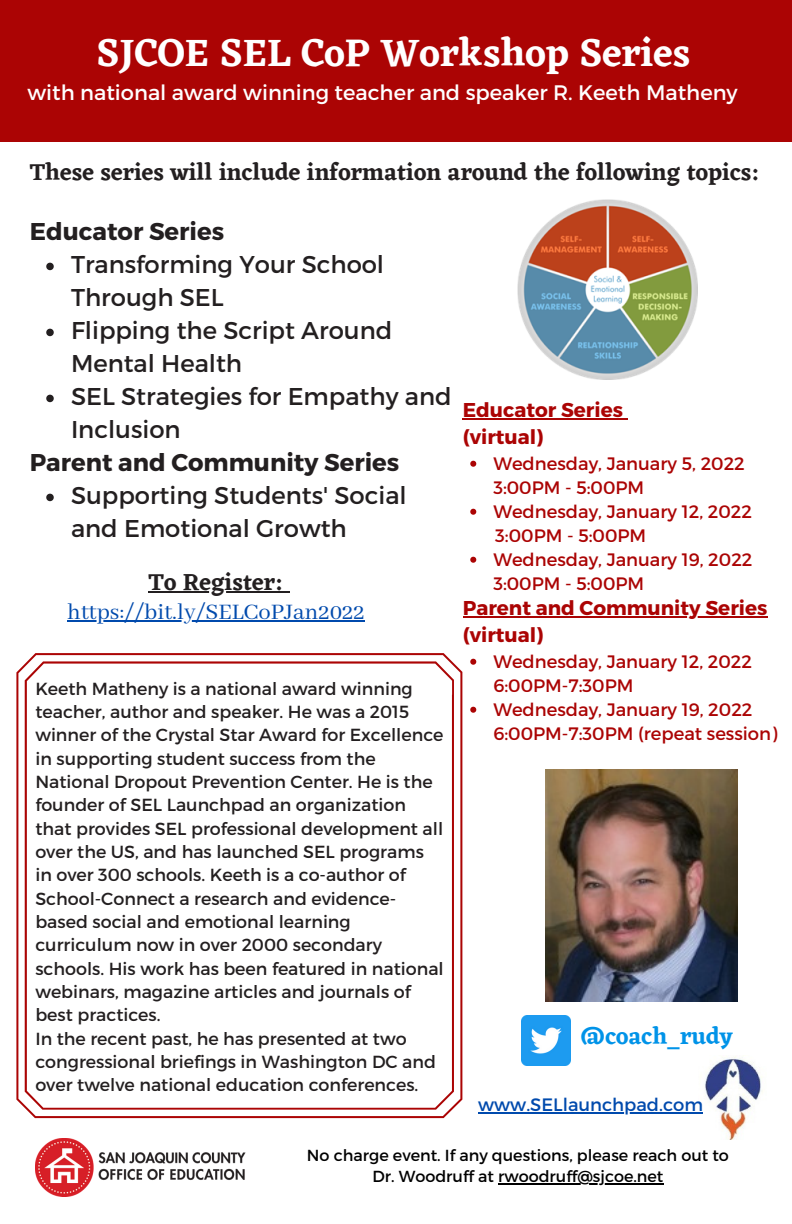
<style>
.page{position:relative;width:792px;height:1224px;background:#fff}
.page>*{position:absolute;margin:0;border:0;box-sizing:border-box;transform-origin:0 0}
.t1{font:600 39.8px "Eczar";color:#fff}
.t2{font:24.6px "Abhaya Libre";color:#004aad}
.t3{font:24.2px/33px "Montserrat";color:#231f20}
.t4{font:700 24.2px "Montserrat";color:#231f20}
.t5{font:600 24px "Eczar";color:#231f20}
.t6{font:600 24px "Eczar";color:#0093e8}
.t7{font:21px "Montserrat";color:#fff}
.t8{font:700 20px "Montserrat";color:#ab0404}
.t9{font:18px/24px "Montserrat";color:#ab0404}
.t10{font:18px "Montserrat";color:#004aad}
.t11{font:17.4px/23.4px "Montserrat";color:#231f20}
.t12{font:16px/21.4px "Montserrat";color:#000;text-align:center}
</style>
<div class="page">
<div style="left:0;top:0;width:792px;height:141px;background:#ab0404"></div>
<img style="left:35px;top:1138px;width:210px;height:59px">
<img style="left:698px;top:1056px;width:65px;height:83px">
<img style="left:546px;top:769px;width:192px;height:233px">
<img style="left:521px;top:1016px;width:50px;height:49px">
<svg style="left:16px;top:653px;width:446px;height:465px"></svg>
<img style="left:518px;top:199px;width:180px;height:180px">
<svg style="left:46px;top:263px;width:8px;height:7px"></svg>
<svg style="left:46px;top:329px;width:8px;height:7px"></svg>
<svg style="left:46px;top:395px;width:8px;height:7px"></svg>
<svg style="left:46px;top:494px;width:8px;height:7px"></svg>
<hr style="left:149px;top:591px;width:34px;height:2px;background:#231f20">
<hr style="left:183px;top:591px;width:101px;height:2px;background:#231f20">
<svg style="left:284px;top:591px;width:6px;height:2px"></svg>
<hr style="left:478px;top:1113px;width:225px;height:1px;background:#004aad">
<hr style="left:67px;top:620px;width:298px;height:2px;background:#004aad">
<svg style="left:470px;top:461px;width:6px;height:6px"></svg>
<svg style="left:470px;top:509px;width:6px;height:6px"></svg>
<svg style="left:470px;top:557px;width:6px;height:6px"></svg>
<svg style="left:470px;top:659px;width:6px;height:6px"></svg>
<svg style="left:470px;top:707px;width:6px;height:6px"></svg>
<hr style="left:463px;top:419px;width:160px;height:1px;background:#ab0404">
<hr style="left:463px;top:617px;width:304px;height:1px;background:#ab0404">
<hr style="left:498px;top:1183px;width:165px;height:2px;background:#000">
<p class="t1" style="left:96px;top:29px;width:595px">SJCOE SEL CoP Workshop Series</p>
<p class="t7" style="left:27px;top:78px;width:712px">with national award winning teacher and speaker R. Keeth Matheny</p>
<p class="t5" style="left:30px;top:158px;width:732px">These series will include information around the following topics:</p>
<p class="t4" style="left:30px;top:216px;width:196px">Educator Series</p>
<p class="t3" style="left:71px;top:247px;width:315px">Transforming Your School<br>Through SEL</p>
<p class="t3" style="left:71px;top:313px;width:323px">Flipping the Script Around<br>Mental Health</p>
<p class="t3" style="left:71px;top:379px;width:382px">SEL Strategies for Empathy and<br>Inclusion</p>
<p class="t4" style="left:30px;top:447px;width:371px">Parent and Community Series</p>
<p class="t3" style="left:71px;top:478px;width:337px">Supporting Students' Social and Emotional Growth</p>
<p class="t5" style="left:149px;top:568px;width:136px">To Register:</p>
<p class="t2" style="left:67px;top:598px;width:299px">https://bit.ly/SELCoPJan2022</p>
<p class="t11" style="left:35px;top:676px;width:410px">Keeth Matheny is a national award winning teacher, author and speaker. He was a 2015 winner of the Crystal Star Award for Excellence in supporting student success from the National Dropout Prevention Center. He is the founder of SEL Launchpad an organization that provides SEL professional development all over the US, and has launched SEL programs in over 300 schools. Keeth is a co-author of School-Connect a research and evidence&shy;based social and emotional learning curriculum now in over 2000 secondary schools. His work has been featured in national webinars, magazine articles and journals of best practices.</p>
<p class="t11" style="left:35px;top:1026px;width:402px">In the recent past, he has presented at two congressional briefings in Washington DC and over twelve national education conferences.</p>
<p class="t8" style="left:463px;top:397px;width:162px">Educator Series</p>
<p class="t8" style="left:463px;top:424px;width:82px">(virtual)</p>
<p class="t9" style="left:493px;top:450px;width:253px">Wednesday, January 5, 2022<br>3:00PM - 5:00PM</p>
<p class="t9" style="left:493px;top:498px;width:260px">Wednesday, January 12, 2022</p>
<p class="t9" style="left:493px;top:546px;width:261px">Wednesday, January 19, 2022<br>3:00PM - 5:00PM</p>
<p class="t9" style="left:495px;top:522px;width:152px">3:00PM - 5:00PM</p>
<p class="t8" style="left:463px;top:595px;width:306px">Parent and Community Series</p>
<p class="t8" style="left:463px;top:622px;width:82px">(virtual)</p>
<p class="t9" style="left:493px;top:648px;width:260px">Wednesday, January 12, 2022<br>6:00PM-7:30PM</p>
<p class="t9" style="left:493px;top:696px;width:286px">Wednesday, January 19, 2022<br>6:00PM-7:30PM (repeat session)</p>
<p class="t6" style="left:580px;top:1022px;width:154px">@coach_rudy</p>
<p class="t10" style="left:478px;top:1093px;width:226px">www.SELlaunchpad.com</p>
<p class="t12" style="left:307px;top:1143px;width:424px">No charge event. If any questions, please reach out to<br>Dr. Woodruff at rwoodruff@sjcoe.net</p>
</div>
